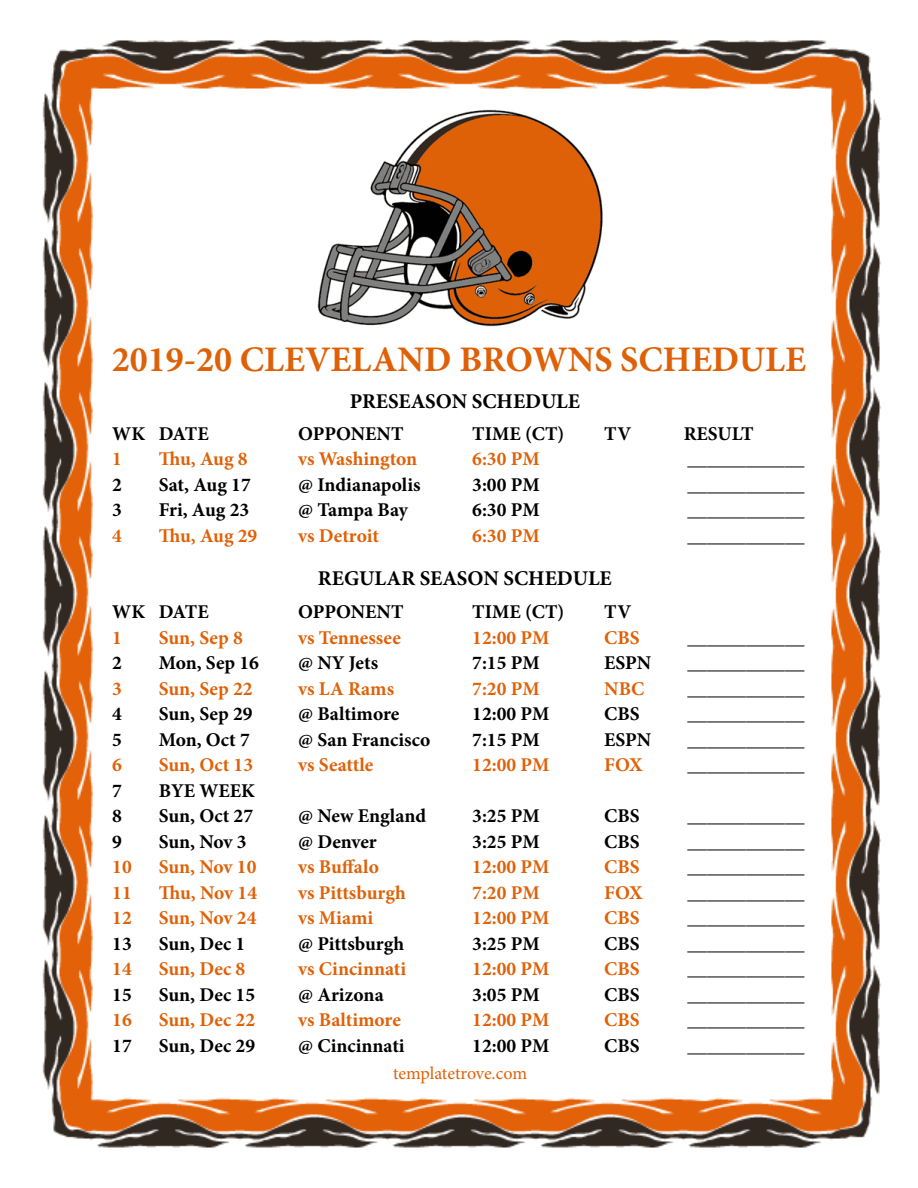
<style>
.page{position:relative;width:918px;height:1188px;background:#fff}
.page>*{position:absolute;margin:0;border:0;box-sizing:border-box;transform-origin:0 0}
.t1{font:700 36px "Minion Pro";color:#de6108}
.t2{font:700 21px "Minion Pro";color:#000}
.t3{font:700 19.5px "Minion Pro";color:#000}
.t4{font:700 19.5px "Minion Pro";color:#df6108}
.t5{font:18px "Minion Pro";letter-spacing:-.005em;color:#df6108}
</style>
<div class="page">
<img style="left:42px;top:40px;width:839px;height:1108px">
<img style="left:310px;top:103px;width:300px;height:231px">
<h1 class="t1" style="left:112px;top:335px;width:696px">2019-20 CLEVELAND BROWNS SCHEDULE</h1>
<p class="t2" style="left:350px;top:387px;width:232px">PRESEASON SCHEDULE</p>
<p class="t3" style="left:112px;top:420px;width:98px">WK DATE</p>
<p class="t3" style="left:298px;top:420px;width:107px">OPPONENT</p>
<p class="t3" style="left:472px;top:420px;width:94px">TIME (CT)</p>
<p class="t3" style="left:604px;top:420px;width:28px">TV</p>
<p class="t3" style="left:684px;top:420px;width:71px">RESULT</p>
<p class="t4" style="left:112px;top:445px;width:11px">1</p>
<p class="t4" style="left:159px;top:445px;width:90px">Thu, Aug 8</p>
<p class="t4" style="left:298px;top:445px;width:120px">vs Washington</p>
<p class="t4" style="left:472px;top:445px;width:69px">6:30 PM</p>
<p class="t3" style="left:688px;top:445px;width:118px">____________</p>
<p class="t3" style="left:112px;top:471px;width:11px">2</p>
<p class="t3" style="left:159px;top:471px;width:94px">Sat, Aug 17</p>
<p class="t3" style="left:298px;top:471px;width:124px">@ Indianapolis</p>
<p class="t3" style="left:472px;top:471px;width:69px">3:00 PM</p>
<p class="t3" style="left:688px;top:471px;width:118px">____________</p>
<p class="t3" style="left:112px;top:496px;width:11px">3</p>
<p class="t3" style="left:159px;top:496px;width:92px">Fri, Aug 23</p>
<p class="t3" style="left:298px;top:496px;width:111px">@ Tampa Bay</p>
<p class="t3" style="left:472px;top:496px;width:69px">6:30 PM</p>
<p class="t3" style="left:688px;top:496px;width:118px">____________</p>
<p class="t4" style="left:112px;top:522px;width:11px">4</p>
<p class="t4" style="left:159px;top:522px;width:100px">Thu, Aug 29</p>
<p class="t4" style="left:298px;top:522px;width:82px">vs Detroit</p>
<p class="t4" style="left:472px;top:522px;width:69px">6:30 PM</p>
<p class="t3" style="left:688px;top:522px;width:118px">____________</p>
<p class="t2" style="left:318px;top:564px;width:295px">REGULAR SEASON SCHEDULE</p>
<p class="t3" style="left:112px;top:598px;width:98px">WK DATE</p>
<p class="t3" style="left:298px;top:598px;width:107px">OPPONENT</p>
<p class="t3" style="left:472px;top:598px;width:94px">TIME (CT)</p>
<p class="t3" style="left:604px;top:598px;width:28px">TV</p>
<p class="t4" style="left:112px;top:624px;width:11px">1</p>
<p class="t4" style="left:159px;top:624px;width:86px">Sun, Sep 8</p>
<p class="t4" style="left:298px;top:624px;width:104px">vs Tennessee</p>
<p class="t4" style="left:472px;top:624px;width:79px">12:00 PM</p>
<p class="t4" style="left:604px;top:624px;width:37px">CBS</p>
<p class="t3" style="left:688px;top:624px;width:118px">____________</p>
<p class="t3" style="left:112px;top:649px;width:11px">2</p>
<p class="t3" style="left:159px;top:649px;width:102px">Mon, Sep 16</p>
<p class="t3" style="left:298px;top:649px;width:81px">@ NY Jets</p>
<p class="t3" style="left:472px;top:649px;width:69px">7:15 PM</p>
<p class="t3" style="left:604px;top:649px;width:48px">ESPN</p>
<p class="t3" style="left:688px;top:649px;width:118px">____________</p>
<p class="t4" style="left:112px;top:675px;width:11px">3</p>
<p class="t4" style="left:159px;top:675px;width:95px">Sun, Sep 22</p>
<p class="t4" style="left:298px;top:675px;width:97px">vs LA Rams</p>
<p class="t4" style="left:472px;top:675px;width:69px">7:20 PM</p>
<p class="t4" style="left:604px;top:675px;width:42px">NBC</p>
<p class="t3" style="left:688px;top:675px;width:118px">____________</p>
<p class="t3" style="left:112px;top:700px;width:11px">4</p>
<p class="t3" style="left:159px;top:700px;width:95px">Sun, Sep 29</p>
<p class="t3" style="left:298px;top:700px;width:103px">@ Baltimore</p>
<p class="t3" style="left:472px;top:700px;width:79px">12:00 PM</p>
<p class="t3" style="left:604px;top:700px;width:37px">CBS</p>
<p class="t3" style="left:688px;top:700px;width:118px">____________</p>
<p class="t3" style="left:112px;top:726px;width:11px">5</p>
<p class="t3" style="left:159px;top:726px;width:93px">Mon, Oct 7</p>
<p class="t3" style="left:298px;top:726px;width:133px">@ San Francisco</p>
<p class="t3" style="left:472px;top:726px;width:69px">7:15 PM</p>
<p class="t3" style="left:604px;top:726px;width:48px">ESPN</p>
<p class="t3" style="left:688px;top:726px;width:118px">____________</p>
<p class="t4" style="left:112px;top:751px;width:11px">6</p>
<p class="t4" style="left:159px;top:751px;width:96px">Sun, Oct 13</p>
<p class="t4" style="left:298px;top:751px;width:77px">vs Seattle</p>
<p class="t4" style="left:472px;top:751px;width:79px">12:00 PM</p>
<p class="t4" style="left:604px;top:751px;width:40px">FOX</p>
<p class="t3" style="left:688px;top:751px;width:118px">____________</p>
<p class="t3" style="left:112px;top:777px;width:11px">7</p>
<p class="t3" style="left:159px;top:777px;width:98px">BYE WEEK</p>
<p class="t3" style="left:112px;top:802px;width:11px">8</p>
<p class="t3" style="left:159px;top:802px;width:96px">Sun, Oct 27</p>
<p class="t3" style="left:298px;top:802px;width:129px">@ New England</p>
<p class="t3" style="left:472px;top:802px;width:69px">3:25 PM</p>
<p class="t3" style="left:604px;top:802px;width:37px">CBS</p>
<p class="t3" style="left:688px;top:802px;width:118px">____________</p>
<p class="t3" style="left:112px;top:828px;width:11px">9</p>
<p class="t3" style="left:159px;top:828px;width:89px">Sun, Nov 3</p>
<p class="t3" style="left:298px;top:828px;width:80px">@ Denver</p>
<p class="t3" style="left:472px;top:828px;width:69px">3:25 PM</p>
<p class="t3" style="left:604px;top:828px;width:37px">CBS</p>
<p class="t3" style="left:688px;top:828px;width:118px">____________</p>
<p class="t4" style="left:112px;top:853px;width:21px">10</p>
<p class="t4" style="left:159px;top:853px;width:99px">Sun, Nov 10</p>
<p class="t4" style="left:298px;top:853px;width:82px">vs Buffalo</p>
<p class="t4" style="left:472px;top:853px;width:79px">12:00 PM</p>
<p class="t4" style="left:604px;top:853px;width:37px">CBS</p>
<p class="t3" style="left:688px;top:853px;width:118px">____________</p>
<p class="t4" style="left:112px;top:879px;width:21px">11</p>
<p class="t4" style="left:159px;top:879px;width:100px">Thu, Nov 14</p>
<p class="t4" style="left:298px;top:879px;width:109px">vs Pittsburgh</p>
<p class="t4" style="left:472px;top:879px;width:69px">7:20 PM</p>
<p class="t4" style="left:604px;top:879px;width:40px">FOX</p>
<p class="t3" style="left:688px;top:879px;width:118px">____________</p>
<p class="t4" style="left:112px;top:904px;width:21px">12</p>
<p class="t4" style="left:159px;top:904px;width:99px">Sun, Nov 24</p>
<p class="t4" style="left:298px;top:904px;width:77px">vs Miami</p>
<p class="t4" style="left:472px;top:904px;width:79px">12:00 PM</p>
<p class="t4" style="left:604px;top:904px;width:37px">CBS</p>
<p class="t3" style="left:688px;top:904px;width:118px">____________</p>
<p class="t3" style="left:112px;top:930px;width:21px">13</p>
<p class="t3" style="left:159px;top:930px;width:88px">Sun, Dec 1</p>
<p class="t3" style="left:298px;top:930px;width:108px">@ Pittsburgh</p>
<p class="t3" style="left:472px;top:930px;width:69px">3:25 PM</p>
<p class="t3" style="left:604px;top:930px;width:37px">CBS</p>
<p class="t3" style="left:688px;top:930px;width:118px">____________</p>
<p class="t4" style="left:112px;top:955px;width:21px">14</p>
<p class="t4" style="left:159px;top:955px;width:88px">Sun, Dec 8</p>
<p class="t4" style="left:298px;top:955px;width:109px">vs Cincinnati</p>
<p class="t4" style="left:472px;top:955px;width:79px">12:00 PM</p>
<p class="t4" style="left:604px;top:955px;width:37px">CBS</p>
<p class="t3" style="left:688px;top:955px;width:118px">____________</p>
<p class="t3" style="left:112px;top:981px;width:21px">15</p>
<p class="t3" style="left:159px;top:981px;width:98px">Sun, Dec 15</p>
<p class="t3" style="left:298px;top:981px;width:87px">@ Arizona</p>
<p class="t3" style="left:472px;top:981px;width:69px">3:05 PM</p>
<p class="t3" style="left:604px;top:981px;width:37px">CBS</p>
<p class="t3" style="left:688px;top:981px;width:118px">____________</p>
<p class="t4" style="left:112px;top:1006px;width:21px">16</p>
<p class="t4" style="left:159px;top:1006px;width:98px">Sun, Dec 22</p>
<p class="t4" style="left:298px;top:1006px;width:104px">vs Baltimore</p>
<p class="t4" style="left:472px;top:1006px;width:79px">12:00 PM</p>
<p class="t4" style="left:604px;top:1006px;width:37px">CBS</p>
<p class="t3" style="left:688px;top:1006px;width:118px">____________</p>
<p class="t3" style="left:112px;top:1032px;width:21px">17</p>
<p class="t3" style="left:159px;top:1032px;width:98px">Sun, Dec 29</p>
<p class="t3" style="left:298px;top:1032px;width:108px">@ Cincinnati</p>
<p class="t3" style="left:472px;top:1032px;width:79px">12:00 PM</p>
<p class="t3" style="left:604px;top:1032px;width:37px">CBS</p>
<p class="t3" style="left:688px;top:1032px;width:118px">____________</p>
<p class="t5" style="left:393px;top:1061px;width:136px">templatetrove.com</p>
</div>
